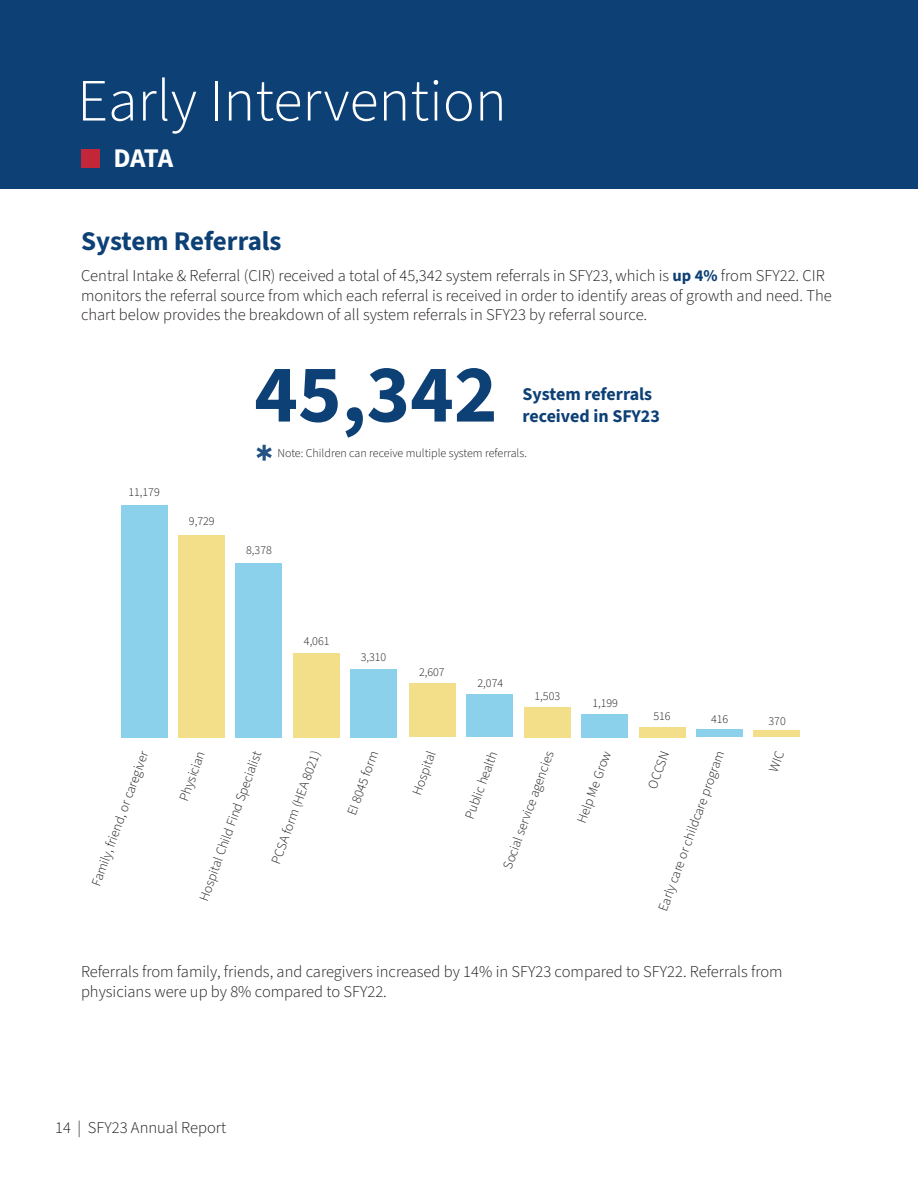
<style>
.page{position:relative;width:918px;height:1188px;background:#fff}
.page>*{position:absolute;margin:0;border:0;box-sizing:border-box;transform-origin:0 0}
.t1{font:700 82.65px "Source Sans 3";color:#0d4075}
.t2{font:300 60px "Source Sans 3";color:#fff}
.t3{font:700 27px "Source Sans 3";color:#0d4075}
.t4{font:700 27px "Source Sans 3";color:#fff}
.t5{font:700 18px/21.6px "Source Sans 3";color:#0d4075}
.t6{font:300 16.5px/19.8px "Source Sans 3";color:#231f20}
.t7{font:300 13.5px "Source Sans 3";color:#231f20}
.t8{font:300 12px "Source Sans 3";color:#231f20}
.s1{font-weight:700;color:#0d4075}
</style>
<div class="page">
<div style="left:0;top:0;width:918px;height:189px;background:#0d4075"></div>
<div style="left:81px;top:149px;width:19px;height:19px;background:#c22638"></div>
<svg style="left:256px;top:445px;width:16px;height:16px"></svg>
<div style="left:121px;top:505px;width:46px;height:232px;background:#8cd1eb"></div>
<div style="left:178px;top:535px;width:47px;height:202px;background:#f3df89"></div>
<div style="left:236px;top:563px;width:46px;height:174px;background:#8cd1eb"></div>
<div style="left:293px;top:653px;width:46px;height:84px;background:#f3df89"></div>
<div style="left:351px;top:669px;width:46px;height:68px;background:#8cd1eb"></div>
<div style="left:409px;top:683px;width:46px;height:54px;background:#f3df89"></div>
<div style="left:467px;top:695px;width:46px;height:42px;background:#8cd1eb"></div>
<div style="left:524px;top:707px;width:46px;height:30px;background:#f3df89"></div>
<div style="left:582px;top:714px;width:46px;height:23px;background:#8cd1eb"></div>
<div style="left:639px;top:727px;width:46px;height:10px;background:#f3df89"></div>
<div style="left:696px;top:729px;width:47px;height:8px;background:#8cd1eb"></div>
<div style="left:754px;top:731px;width:46px;height:6px;background:#f3df89"></div>
<p class="t2" style="left:77px;top:64px;width:431px">Early Intervention</p>
<p class="t4" style="left:113px;top:140px;width:61px">DATA</p>
<p class="t3" style="left:81px;top:223px;width:202px">System Referrals</p>
<p class="t6" style="left:81px;top:266px;width:752px">Central Intake &amp; Referral (CIR) received a total of 45,342 system referrals in SFY23, which is <span class="s1">up 4%</span> from SFY22. CIR monitors the referral source from which each referral is received in order to identify areas of growth and need. The chart below provides the breakdown of all system referrals in SFY23 by referral source.</p>
<p class="t1" style="left:254px;top:340px;width:245px">45,342</p>
<p class="t5" style="left:522px;top:383px;width:139px">System referrals received in SFY23</p>
<p class="t8" style="left:128px;top:485px;width:33px">11,179</p>
<p class="t8" style="left:189px;top:514px;width:27px">9,729</p>
<p class="t8" style="left:277px;top:445px;width:251px">Note: Children can receive multiple system referrals.</p>
<p class="t8" style="left:246px;top:543px;width:27px">8,378</p>
<p class="t8" style="left:304px;top:633px;width:27px">4,061</p>
<p class="t8" style="left:361px;top:650px;width:27px">3,310</p>
<p class="t8" style="left:419px;top:665px;width:27px">2,607</p>
<p class="t8" style="left:478px;top:676px;width:27px">2,074</p>
<p class="t8" style="left:535px;top:689px;width:27px">1,503</p>
<p class="t8" style="left:592px;top:696px;width:27px">1,199</p>
<p class="t8" style="left:653px;top:709px;width:19px">516</p>
<p class="t8" style="left:711px;top:712px;width:19px">416</p>
<p class="t8" style="left:769px;top:714px;width:19px">370</p>
<p class="t7" style="left:196px;top:897px;width:160px;rotate:-70deg">Hospital Child Find Specialist</p>
<p class="t7" style="left:268px;top:860px;width:120px;rotate:-70deg">PCSA form (HEA 8021)</p>
<p class="t7" style="left:344px;top:812px;width:69px;rotate:-70deg">EI 8045 form</p>
<p class="t7" style="left:408px;top:791px;width:47px;rotate:-70deg">Hospital</p>
<p class="t7" style="left:461px;top:816px;width:73px;rotate:-70deg">Public health</p>
<p class="t7" style="left:499px;top:866px;width:126px;rotate:-70deg">Social service agencies</p>
<p class="t7" style="left:573px;top:820px;width:77px;rotate:-70deg">Help Me Grow</p>
<p class="t7" style="left:644px;top:785px;width:41px;rotate:-70deg">OCCSN</p>
<p class="t7" style="left:88px;top:882px;width:144px;rotate:-70deg">Family, friend, or caregiver</p>
<p class="t7" style="left:175px;top:797px;width:53px;rotate:-70deg">Physician</p>
<p class="t7" style="left:655px;top:908px;width:171px;rotate:-70deg">Early care or childcare program</p>
<p class="t6" style="left:81px;top:962px;width:703px">Referrals from family, friends, and caregivers increased by 14% in SFY23 compared to SFY22. Referrals from physicians were up by 8% compared to SFY22.</p>
<p class="t6" style="left:55px;top:1118px;width:173px">14 | SFY23 Annual Report</p>
</div>
